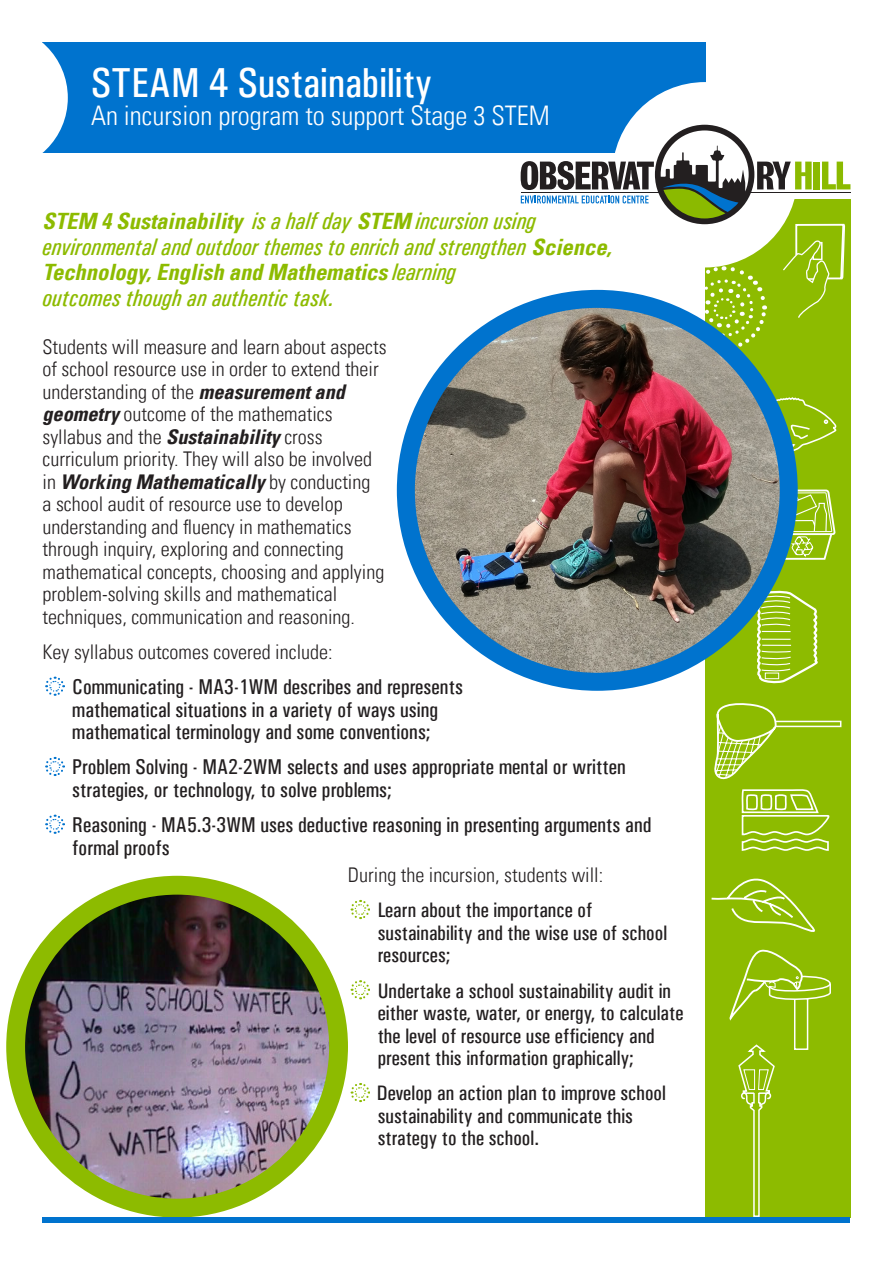
<style>
.page{position:relative;width:893px;height:1263px;background:#fff}
.page>*{position:absolute;margin:0;border:0;box-sizing:border-box;transform-origin:0 0}
.t1{font:42px "Univers Condensed";color:#fff}
.t2{font:300 condensed 27px "Univers LT";color:#fff}
.first_para{font:italic 500 condensed 24px/25.5px "Univers";color:#8dbb00}
.first_para-2{font:italic 700 condensed 22.5px "Univers LT";color:#8dbb00}
.tab{font:21.45px/22.5px "Univers Condensed";color:#231f20}
.tab-2{font:21px/22.5px "Univers Condensed";color:#231f20}
.body{font:300 condensed 20.25px/22.5px "Univers LT";color:#231f20}
.tab-3{font:300 condensed 20.25px "Univers LT";color:#231f20}
.s1{font-family:"Univers LT";font-weight:700;font-size:22.5px}
.s2{font-family:"Univers";font-weight:500;font-size:24px}
.s3{font-weight:700;font-style:italic}
</style>
<div class="page">
<div style="left:705px;top:199px;width:145px;height:1018px;background:#8dbb00"></div>
<svg style="left:711px;top:878px;width:104px;height:54px"></svg>
<svg style="left:741px;top:584px;width:77px;height:100px"></svg>
<div style="left:765px;top:673px;width:14px;height:6px;border:1px solid #fff"></div>
<svg style="left:776px;top:489px;width:59px;height:72px"></svg>
<svg style="left:706px;top:224px;width:139px;height:229px"></svg>
<svg style="left:714px;top:703px;width:116px;height:148px"></svg>
<div style="left:775px;top:721px;width:66px;height:6px;border:2px solid #fff"></div>
<svg style="left:729px;top:949px;width:102px;height:268px"></svg>
<div style="left:43px;top:43px;width:663px;height:110px;background:#0073ce"></div>
<svg style="left:42px;top:42px;width:26px;height:111px"></svg>
<div style="left:612px;top:82px;width:186px;height:185px;background:#fff;border-radius:50%"></div>
<svg style="left:757px;top:162px;width:55px;height:27px"></svg>
<div style="left:814px;top:162px;width:6px;height:27px;background:#8bba00"></div>
<svg style="left:822px;top:162px;width:28px;height:27px"></svg>
<hr style="left:521px;top:192px;width:329px;height:1px;background:#231f20">
<svg style="left:521px;top:161px;width:133px;height:42px"></svg>
<div style="left:655px;top:125px;width:99px;height:99px;background:#231f20;border-radius:50%"></div>
<svg style="left:661px;top:130px;width:88px;height:88px"></svg>
<img style="left:19px;top:893px;width:320px;height:315px">
<div style="left:6px;top:876px;width:342px;height:341px;border:19px solid #8dbb00;border-radius:50%"></div>
<svg style="left:45px;top:677px;width:19px;height:19px"></svg>
<svg style="left:45px;top:757px;width:19px;height:19px"></svg>
<svg style="left:45px;top:815px;width:19px;height:19px"></svg>
<img style="left:406px;top:299px;width:383px;height:383px;border-radius:191px">
<div style="left:397px;top:290px;width:401px;height:401px;border:18px solid #0073ce;border-radius:50%"></div>
<div style="left:43px;top:1217px;width:807px;height:6px;background:#0073ce"></div>
<svg style="left:351px;top:900px;width:19px;height:19px"></svg>
<svg style="left:351px;top:980px;width:19px;height:19px"></svg>
<svg style="left:351px;top:1083px;width:19px;height:19px"></svg>
<p class="t1" style="left:91px;top:58px;width:343px">STEAM 4 Sustainability</p>
<p class="t2" style="left:91px;top:100px;width:460px">An incursion program to support Stage 3 STEM</p>
<p class="first_para" style="left:43px;top:208px;width:571px"><span class="s1">STEM 4 Sustainability</span> is a half day <span class="s1">STEM</span> incursion using environmental and outdoor themes to enrich and strengthen <span class="s1">Science,</span></p>
<p class="first_para-2" style="left:43px;top:258px;width:415px">Technology, English and Mathematics <span class="s2">learning</span></p>
<p class="first_para" style="left:43px;top:285px;width:293px">outcomes though an authentic task.</p>
<p class="body" style="left:43px;top:335px;width:346px">Students will measure and learn about aspects of school resource use in order to extend their understanding of the <span class="s3">measurement and geometry</span> outcome of the mathematics syllabus and the <span class="s3">Sustainability</span> cross curriculum priority. They will also be involved in <span class="s3">Working Mathematically</span> by conducting<br>a school audit of resource use to develop understanding and fluency in mathematics through inquiry, exploring and connecting mathematical concepts, choosing and applying problem-solving skills and mathematical techniques, communication and reasoning.</p>
<p class="body" style="left:43px;top:640px;width:292px">Key syllabus outcomes covered include:</p>
<p class="tab" style="left:72px;top:675px;width:392px">Communicating - MA3-1WM describes and represents mathematical situations in a variety of ways using mathematical terminology and some conventions;</p>
<p class="tab" style="left:72px;top:756px;width:555px">Problem Solving - MA2-2WM selects and uses appropriate mental or written strategies, or technology, to solve problems;</p>
<p class="tab" style="left:72px;top:813px;width:581px">Reasoning - MA5.3-3WM uses deductive reasoning in presenting arguments and formal proofs</p>
<p class="tab-3" style="left:348px;top:863px;width:257px">During the incursion, students will:</p>
<p class="tab-2" style="left:378px;top:899px;width:291px">Learn about the importance of sustainability and the wise use of school resources;</p>
<p class="tab-2" style="left:378px;top:979px;width:307px">Undertake a school sustainability audit in either waste, water, or energy, to calculate the level of resource use efficiency and present this information graphically;</p>
<p class="tab-2" style="left:377px;top:1082px;width:291px">Develop an action plan to improve school sustainability and communicate this strategy to the school.</p>
</div>
